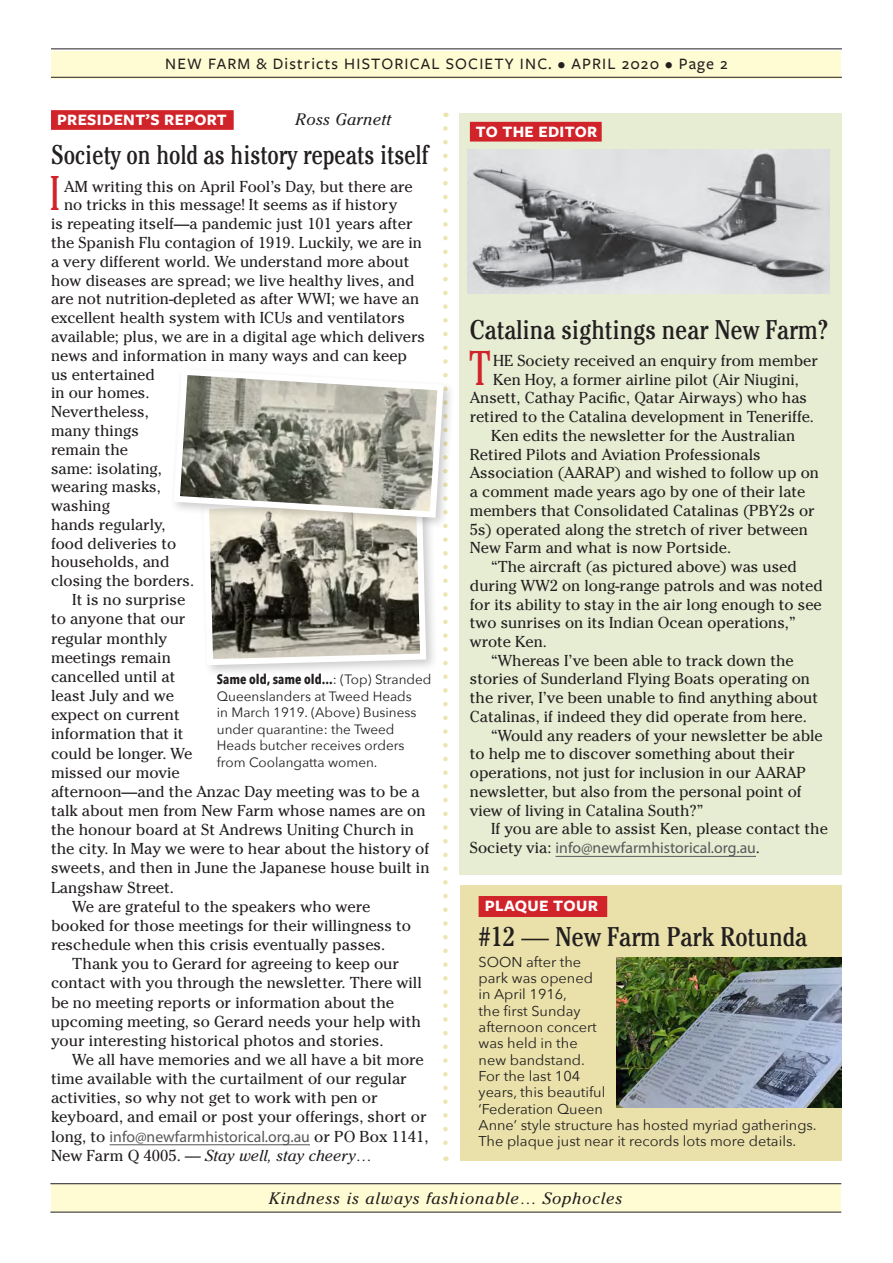
<style>
.page{position:relative;width:893px;height:1263px;background:#fff}
.page>*{position:absolute;margin:0;border:0;box-sizing:border-box;transform-origin:0 0}
.Newsletter-text-intr{font:300 condensed 48.6px "Cheltenham";color:#d1232a}
.Headline{font:condensed 27px "Cheltenham";color:#231f20}
.Headline-2{font:condensed 27px "Cheltenham";color:#231f20;scale:.95 1}
.t1{font:500 16.5px "Freight Sans Pro";letter-spacing:.07em;color:#231f20}
.Article-REV_AUTHOR{font:700 16.5px "Freight Sans Pro";letter-spacing:.02em;color:#fff}
.Quotation-Bottom_Lin{font:italic 16.5px "Cheltenham";letter-spacing:.05em;color:#231f20}
.Article-REV_AUTHOR-2{font:italic 16.5px "Cheltenham";letter-spacing:.02em;color:#231f20}
.Newsletter-text{font:15.75px/19.2px "Cheltenham";color:#231f20}
.Newsletter-text-intr-2{font:15.75px "Cheltenham";color:#231f20}
.Caption-no_intro{font:14.25px/16.4px "Avenir Next";color:#231f20}
.t2{font:13.5px/16.5px "Avenir Next";color:#231f20}
.s1{font-family:"Myriad Pro";color:#57585a}
.s2{font-style:italic}
.s3{font-family:"Avenir Next Condensed";font-weight:700}
</style>
<div class="page">
<div style="left:51px;top:51px;width:789px;height:28px;background:#fffbd2"></div>
<hr style="left:51px;top:48px;width:791px;height:1px;background:#231f20">
<hr style="left:51px;top:77px;width:791px;height:1px;background:#231f20">
<div style="left:51px;top:1184px;width:789px;height:28px;background:#fffbd2"></div>
<hr style="left:50px;top:1183px;width:791px;height:1px;background:#231f20">
<hr style="left:50px;top:1212px;width:791px;height:1px;background:#231f20">
<div style="left:51px;top:110px;width:183px;height:20px;background:#d1232a"></div>
<hr style="left:110px;top:1144px;width:200px;height:1px;background:#57585a">
<div style="left:459px;top:114px;width:383px;height:761px;background:#e7edd3"></div>
<div style="left:470px;top:122px;width:132px;height:20px;background:#d1232a"></div>
<hr style="left:556px;top:856px;width:200px;height:1px;background:#57585a">
<img style="left:468px;top:149px;width:362px;height:144px">
<div style="left:460px;top:886px;width:381px;height:275px;background:#e9e1a9"></div>
<div style="left:479px;top:896px;width:128px;height:21px;background:#d1232a"></div>
<img style="left:617px;top:957px;width:224px;height:150px">
<svg style="left:170px;top:128px;width:278px;height:1033px"></svg>
<p class="t1" style="left:165px;top:53px;width:564px">NEW FARM &amp; Districts HISTORICAL SOCIETY INC. • APRIL 2020 • Page 2</p>
<p class="Article-REV_AUTHOR" style="left:57px;top:108px;width:171px">PRESIDENT’S REPORT</p>
<p class="Article-REV_AUTHOR-2" style="left:296px;top:110px;width:97px">Ross Garnett</p>
<p class="Headline-2" style="left:51px;top:139px;width:399px">Society on hold as history repeats itself</p>
<p class="Newsletter-text-intr" style="left:48px;top:165px;width:15px">I</p>
<p class="Newsletter-text-intr-2" style="left:64px;top:177px;width:350px">AM writing this on April Fool’s Day, but there are</p>
<p class="Newsletter-text-intr-2" style="left:64px;top:196px;width:335px">no tricks in this message! It seems as if history</p>
<p class="Newsletter-text-intr-2" style="left:51px;top:215px;width:363px">is repeating itself—a pandemic just 101 years after</p>
<p class="Newsletter-text-intr-2" style="left:51px;top:233px;width:373px">the Spanish Flu contagion of 1919. Luckily, we are in</p>
<p class="Newsletter-text-intr-2" style="left:51px;top:252px;width:360px">a very different world. We understand more about</p>
<p class="Newsletter-text-intr-2" style="left:51px;top:271px;width:365px">how diseases are spread; we live healthy lives, and</p>
<p class="Newsletter-text-intr-2" style="left:51px;top:290px;width:370px">are not nutrition-depleted as after WWI; we have an</p>
<p class="Newsletter-text-intr-2" style="left:51px;top:308px;width:356px">excellent health system with ICUs and ventilators</p>
<p class="Newsletter-text-intr-2" style="left:51px;top:327px;width:376px">available; plus, we are in a digital age which delivers</p>
<p class="Newsletter-text-intr-2" style="left:51px;top:346px;width:357px">news and information in many ways and can keep</p>
<p class="Newsletter-text-intr-2" style="left:51px;top:365px;width:105px">us entertained</p>
<p class="Newsletter-text-intr-2" style="left:51px;top:384px;width:100px">in our homes.</p>
<p class="Newsletter-text-intr-2" style="left:51px;top:402px;width:99px">Nevertheless,</p>
<p class="Newsletter-text-intr-2" style="left:51px;top:421px;width:89px">many things</p>
<p class="Newsletter-text-intr-2" style="left:51px;top:440px;width:79px">remain the</p>
<p class="Newsletter-text-intr-2" style="left:51px;top:459px;width:112px">same: isolating,</p>
<p class="Newsletter-text-intr-2" style="left:51px;top:478px;width:111px">wearing masks,</p>
<p class="Newsletter-text-intr-2" style="left:51px;top:496px;width:60px">washing</p>
<p class="Newsletter-text-intr-2" style="left:51px;top:515px;width:116px">hands regularly,</p>
<p class="Newsletter-text-intr-2" style="left:51px;top:534px;width:127px">food deliveries to</p>
<p class="Newsletter-text-intr-2" style="left:51px;top:553px;width:120px">households, and</p>
<p class="Newsletter-text-intr-2" style="left:51px;top:572px;width:145px">closing the borders.</p>
<p class="Newsletter-text" style="left:51px;top:590px;width:380px;text-indent:21px">It is no surprise<br>to anyone that our<br>regular monthly<br>meetings remain<br>cancelled until at<br>least July and we<br>expect on current<br>information that it<br>could be longer. We<br>missed our movie<br>afternoon—and the Anzac Day meeting was to be a talk about men from New Farm whose names are on the honour board at St Andrews Uniting Church in the city. In May we were to hear about the history of sweets, and then in June the Japanese house built in<br>Langshaw Street.</p>
<p class="Newsletter-text" style="left:51px;top:897px;width:362px;text-indent:21px">We are grateful to the speakers who were booked for those meetings for their willingness to reschedule when this crisis eventually passes.</p>
<p class="Newsletter-text" style="left:51px;top:954px;width:372px;text-indent:21px">Thank you to Gerard for agreeing to keep our contact with you through the newsletter. There will be no meeting reports or information about the upcoming meeting, so Gerard needs your help with your interesting historical photos and stories.</p>
<p class="Newsletter-text" style="left:51px;top:1050px;width:379px;text-indent:21px">We all have memories and we all have a bit more time available with the curtailment of our regular activities, so why not get to work with pen or keyboard, and email or post your offerings, short or long, to <span class="s1">info@newfarmhistorical.org.au</span> or PO Box 1141, New Farm Q 4005. <span class="s2">— Stay well, stay cheery…</span></p>
<p class="t2" style="left:217px;top:671px;width:216px"><span class="s3">Same old, same old...</span>: (Top) Stranded<br>Queenslanders at Tweed Heads<br>in March 1919. (Above) Business under quarantine: the Tweed<br>Heads butcher receives orders from Coolangatta women.</p>
<p class="Article-REV_AUTHOR" style="left:476px;top:120px;width:123px">TO THE EDITOR</p>
<p class="Headline" style="left:470px;top:313px;width:360px">Catalina sightings near New Farm?</p>
<p class="Newsletter-text-intr" style="left:469px;top:339px;width:23px">T</p>
<p class="Newsletter-text-intr-2" style="left:493px;top:351px;width:326px">HE Society received an enquiry from member</p>
<p class="Newsletter-text-intr-2" style="left:493px;top:370px;width:307px">Ken Hoy, a former airline pilot (Air Niugini,</p>
<p class="Newsletter-text-intr-2" style="left:470px;top:389px;width:339px">Ansett, Cathay Pacific, Qatar Airways) who has</p>
<p class="Newsletter-text-intr-2" style="left:470px;top:407px;width:346px">retired to the Catalina development in Teneriffe.</p>
<p class="Newsletter-text" style="left:470px;top:426px;width:351px;line-height:18.8px;text-indent:21px">Ken edits the newsletter for the Australian Retired Pilots and Aviation Professionals Association (AARAP) and wished to follow up on a comment made years ago by one of their late members that Consolidated Catalinas (PBY2s or 5s) operated along the stretch of river between New Farm and what is now Portside.</p>
<p class="Newsletter-text" style="left:470px;top:557px;width:355px;line-height:18.8px;text-indent:21px">“The aircraft (as pictured above) was used during WW2 on long-range patrols and was noted for its ability to stay in the air long enough to see two sunrises on its Indian Ocean operations,” wrote Ken.</p>
<p class="Newsletter-text" style="left:470px;top:651px;width:350px;line-height:18.8px;text-indent:21px">“Whereas I’ve been able to track down the stories of Sunderland Flying Boats operating on the river, I’ve been unable to find anything about Catalinas, if indeed they did operate from here.</p>
<p class="Newsletter-text" style="left:470px;top:726px;width:354px;line-height:18.8px;text-indent:21px">“Would any readers of your newsletter be able to help me to discover something about their operations, not just for inclusion in our AARAP newsletter, but also from the personal point of view of living in Catalina South?”</p>
<p class="Newsletter-text" style="left:470px;top:820px;width:359px;line-height:18.8px;text-indent:21px">If you are able to assist Ken, please contact the<br>Society via: <span class="s1">info@newfarmhistorical.org.au</span>.</p>
<p class="Article-REV_AUTHOR" style="left:485px;top:894px;width:115px">PLAQUE TOUR</p>
<p class="Headline" style="left:479px;top:920px;width:330px">#12 — New Farm Park Rotunda</p>
<p class="Caption-no_intro" style="left:479px;top:953px;width:340px">SOON after the<br>park was opened<br>in April 1916,<br>the first Sunday<br>afternoon concert<br>was held in the<br>new bandstand.<br>For the last 104<br>years, this beautiful<br>‘Federation Queen<br>Anne’ style structure has hosted myriad gatherings.<br>The plaque just near it records lots more details.</p>
<p class="Quotation-Bottom_Lin" style="left:269px;top:1188px;width:355px">Kindness is always fashionable… Sophocles</p>
</div>
